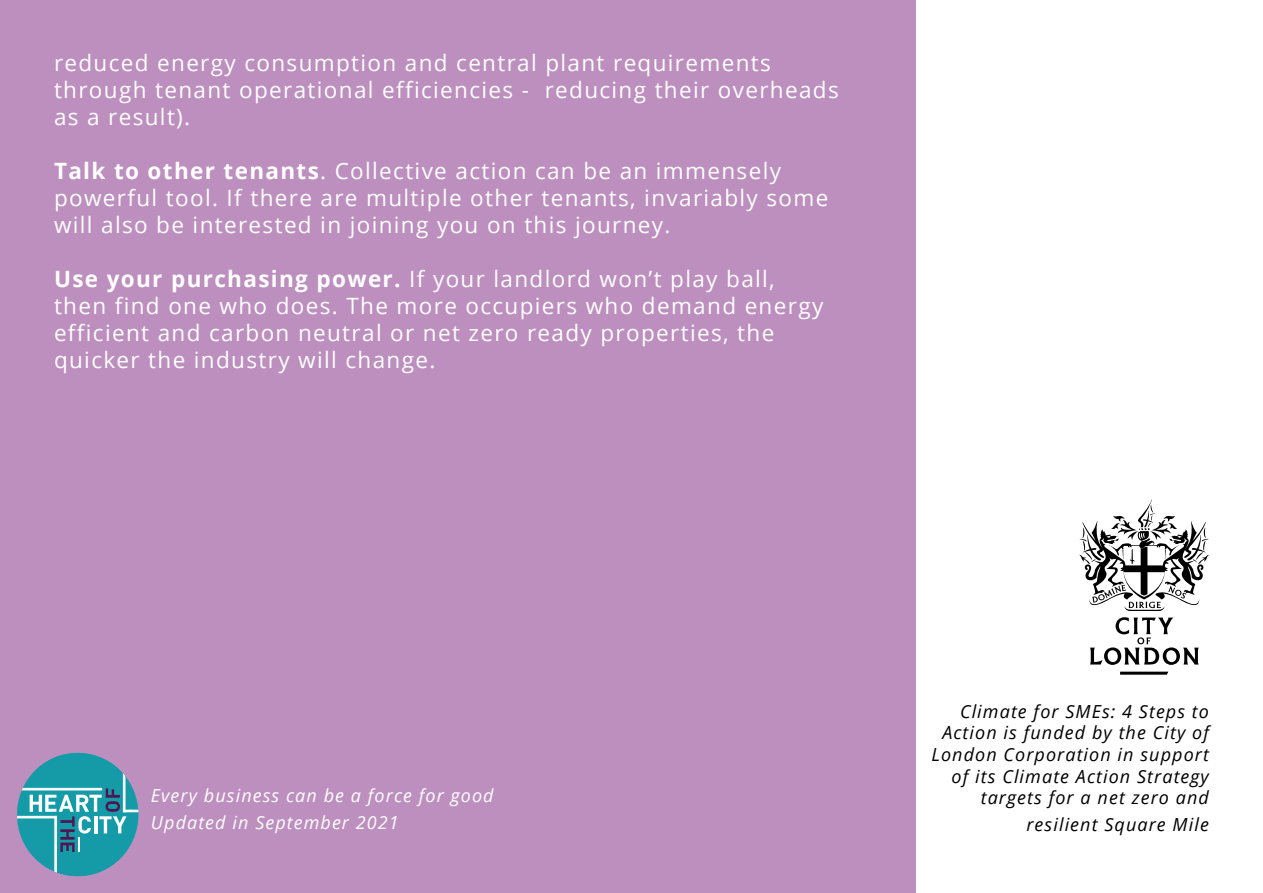
<style>
.page{position:relative;width:1263px;height:893px;background:#fff}
.page>*{position:absolute;margin:0;border:0;box-sizing:border-box;transform-origin:0 0}
.t1{font:22.5px/27px "Open Sans";letter-spacing:.06em;color:#fff}
.t2{font:italic 18px/21.6px "Open Sans";letter-spacing:.06em;color:#000;text-align:right}
.t3{font:italic 18px/27px "Open Sans";letter-spacing:.06em;color:#fff}
.s1{font-weight:700}
</style>
<div class="page">
<div style="left:0;top:0;width:915px;height:893px;background:#bc8fbe"></div>
<svg style="left:17px;top:753px;width:121px;height:123px"></svg>
<svg style="left:1120px;top:672px;width:48px;height:3px"></svg>
<svg style="left:1090px;top:617px;width:109px;height:48px"></svg>
<svg style="left:1079px;top:499px;width:130px;height:112px"></svg>
<p class="t1" style="left:54px;top:49px;width:786px">reduced energy consumption and central plant requirements through tenant operational efficiencies - reducing their overheads as a result).</p>
<p class="t1" style="left:54px;top:157px;width:776px"><span class="s1">Talk to other tenants</span>. Collective action can be an immensely powerful tool. If there are multiple other tenants, invariably some will also be interested in joining you on this journey.</p>
<p class="t1" style="left:54px;top:265px;width:771px"><span class="s1">Use your purchasing power.</span> If your landlord won’t play ball, then find one who does. The more occupiers who demand energy efficient and carbon neutral or net zero ready properties, the quicker the industry will change.</p>
<p class="t3" style="left:151px;top:782px;width:344px">Every business can be a force for good<br>Updated in September 2021</p>
<p class="t2" style="left:931px;top:700px;width:279px">Climate for SMEs: 4 Steps to<br>Action is funded by the City of<br>London Corporation in support of its Climate Action Strategy targets for a net zero and</p>
<p class="t2" style="left:1026px;top:813px;width:184px">resilient Square Mile</p>
</div>
